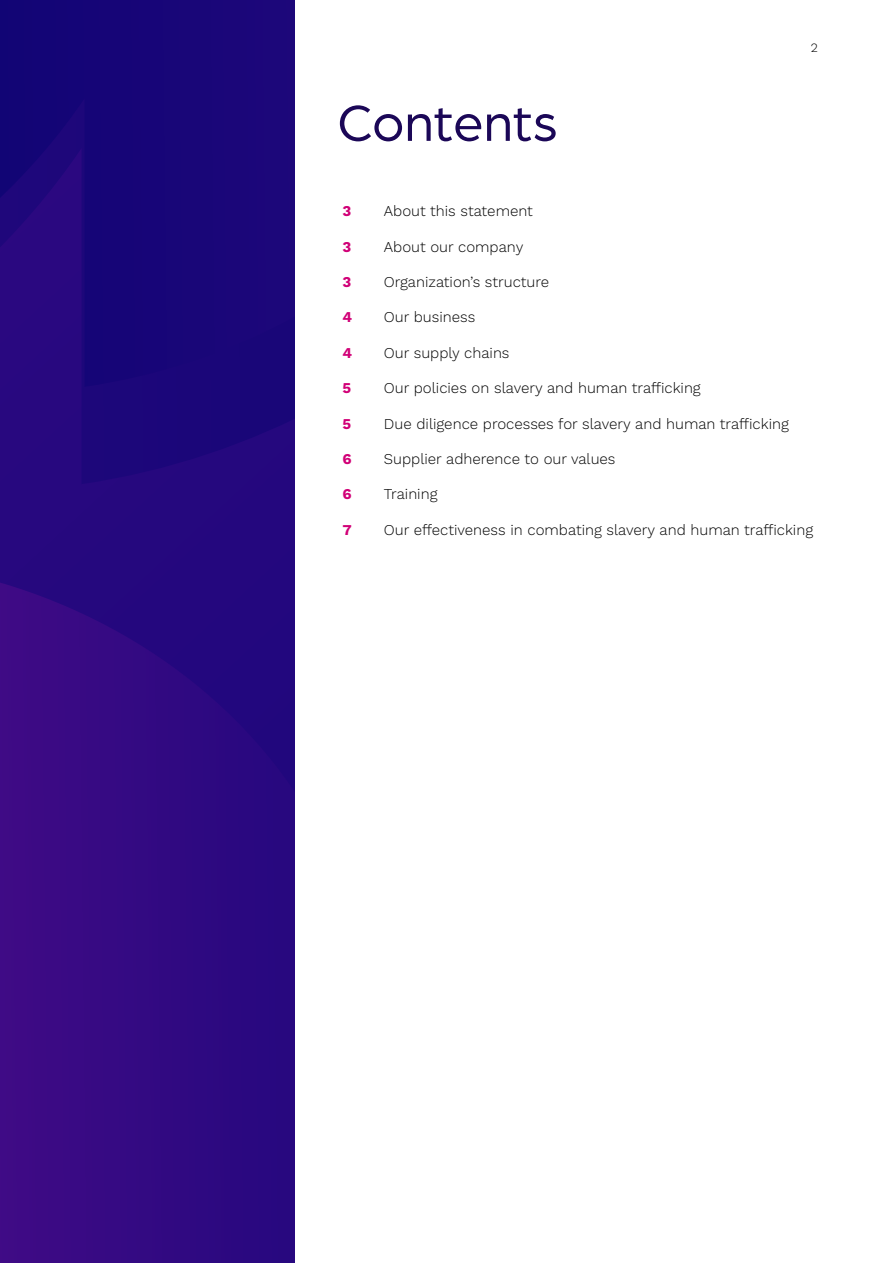
<style>
.page{position:relative;width:893px;height:1263px;background:#fff}
.page>*{position:absolute;margin:0;border:0;box-sizing:border-box;transform-origin:0 0}
.t1{font:54px "Arboria";color:#1b0757}
.t2{font:300 15px "Work Sans";color:#000}
.t3{font:700 15px "Work Sans";color:#d10077}
.t4{font:300 12.75px "Work Sans";color:#000}
</style>
<div class="page">
<svg style="left:0;top:0;width:294px;height:1263px;background:#28077e"></svg>
<h1 class="t1" style="left:337px;top:88px;width:222px">Contents</h1>
<p class="t4" style="left:811px;top:40px;width:9px">2</p>
<p class="t3" style="left:342px;top:202px;width:10px">3</p>
<p class="t2" style="left:384px;top:202px;width:150px">About this statement</p>
<p class="t3" style="left:342px;top:238px;width:10px">3</p>
<p class="t2" style="left:384px;top:238px;width:141px">About our company</p>
<p class="t3" style="left:342px;top:273px;width:10px">3</p>
<p class="t2" style="left:384px;top:273px;width:167px">Organization’s structure</p>
<p class="t3" style="left:342px;top:309px;width:11px">4</p>
<p class="t2" style="left:384px;top:308px;width:93px">Our business</p>
<p class="t3" style="left:342px;top:344px;width:11px">4</p>
<p class="t2" style="left:384px;top:344px;width:127px">Our supply chains</p>
<p class="t3" style="left:342px;top:379px;width:10px">5</p>
<p class="t2" style="left:384px;top:379px;width:318px">Our policies on slavery and human trafficking</p>
<p class="t3" style="left:342px;top:415px;width:10px">5</p>
<p class="t2" style="left:384px;top:415px;width:406px">Due diligence processes for slavery and human trafficking</p>
<p class="t3" style="left:342px;top:450px;width:11px">6</p>
<p class="t2" style="left:384px;top:450px;width:233px">Supplier adherence to our values</p>
<p class="t3" style="left:342px;top:486px;width:11px">6</p>
<p class="t2" style="left:384px;top:485px;width:55px">Training</p>
<p class="t3" style="left:342px;top:521px;width:11px">7</p>
<p class="t2" style="left:384px;top:521px;width:431px">Our effectiveness in combating slavery and human trafficking</p>
</div>
